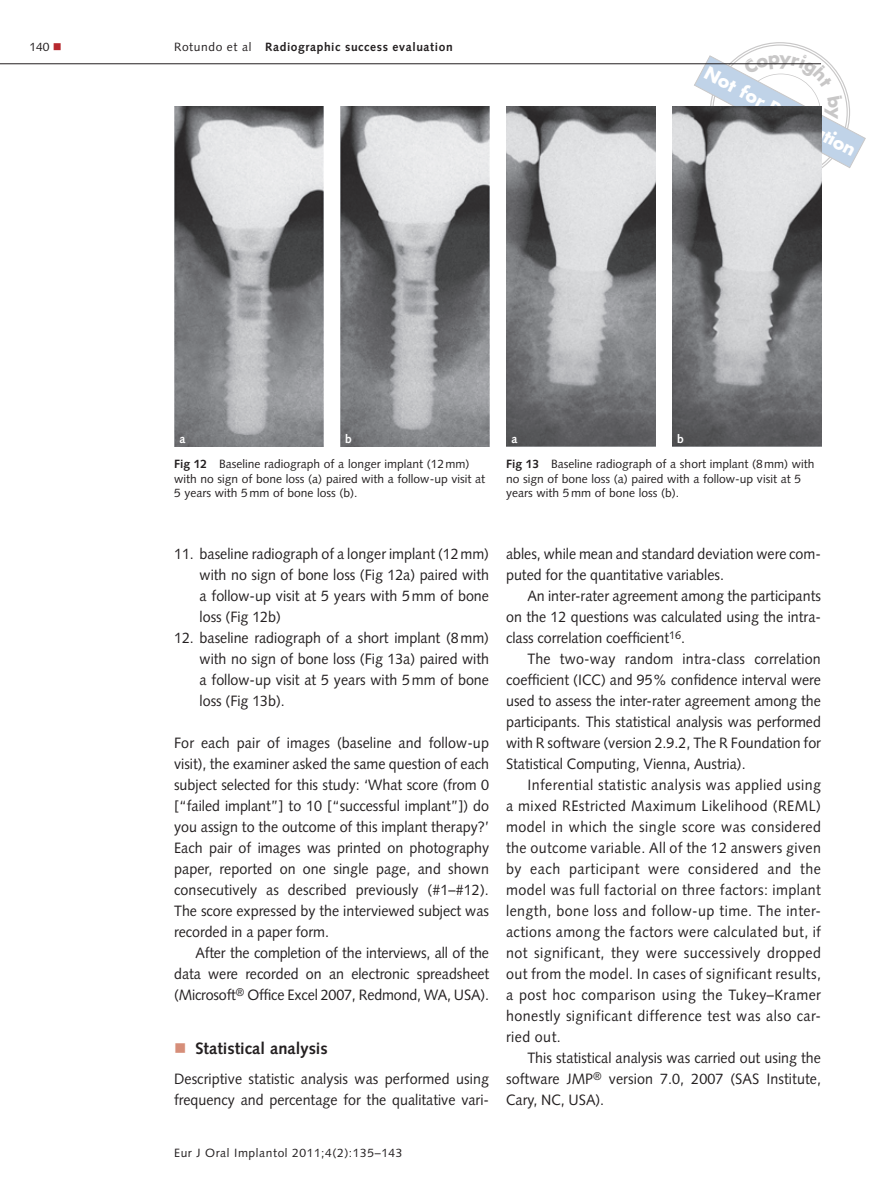
<style>
.page{position:relative;width:893px;height:1190px;background:#fff}
.page>*{position:absolute;margin:0;border:0;box-sizing:border-box;transform-origin:0 0}
.t1{font:700 19.8px "Futura T";color:#fff}
.t2{font:700 16.5px "Syntax LT Std";color:#231f20}
.t3{font:15px/21px "Syntax LT Std";color:#231f20;text-align:justify;scale:.95 1}
.t4{font:12px/14.4px "Syntax LT Std";color:#231f20}
.t5{font:700 12px "Syntax LT Std";letter-spacing:.05em;color:#231f20}
.t6{font:12px "Syntax LT Std";letter-spacing:.05em;color:#231f20}
.t7{font:700 12px "Syntax LT Std";color:#fff}
.s1{font-weight:400}
.s2{font-weight:700}
</style>
<div class="page">
<hr style="left:0;top:63px;width:820px;height:1px;background:#231f20">
<img style="left:174px;top:106px;width:149px;height:340px">
<img style="left:340px;top:106px;width:149px;height:340px">
<img style="left:506px;top:106px;width:148px;height:340px">
<img style="left:672px;top:106px;width:148px;height:340px">
<svg style="left:693px;top:42px;width:172px;height:141px"></svg>
<p class="t4" style="left:29px;top:40px;width:22px">140</p>
<p class="t5" style="left:174px;top:40px;width:280px"><span class="s1">Rotundo et al</span> Radiographic success evaluation</p>
<h1 class="t1" style="left:710px;top:61px;width:171px;rotate:28deg">Not for Publication</h1>
<p class="t7" style="left:179px;top:431px;width:7px">a</p>
<p class="t7" style="left:345px;top:431px;width:8px">b</p>
<p class="t7" style="left:511px;top:431px;width:7px">a</p>
<p class="t7" style="left:677px;top:431px;width:8px">b</p>
<p class="t4" style="left:174px;top:457px;width:312px"><span class="s2">Fig 12</span> Baseline radiograph of a longer implant (12 mm) with no sign of bone loss (a) paired with a follow-up visit at<br>5 years with 5 mm of bone loss (b).</p>
<p class="t4" style="left:506px;top:457px;width:310px"><span class="s2">Fig 13</span> Baseline radiograph of a short implant (8 mm) with no sign of bone loss (a) paired with a follow-up visit at 5 years with 5 mm of bone loss (b).</p>
<p class="t3" style="left:199px;top:543px;width:306px;text-indent:-26px">11. baseline radiograph of a longer implant (12 mm) with no sign of bone loss (Fig 12a) paired with a follow-up visit at 5 years with 5 mm of bone loss (Fig 12b)</p>
<p class="t3" style="left:199px;top:627px;width:306px;text-indent:-26px">12. baseline radiograph of a short implant (8 mm) with no sign of bone loss (Fig 13a) paired with a follow-up visit at 5 years with 5 mm of bone loss (Fig 13b).</p>
<p class="t3" style="left:174px;top:732px;width:333px">For each pair of images (baseline and follow-up visit), the examiner asked the same question of each subject selected for this study: ‘What score (from 0 [“failed implant”] to 10 [“successful implant”]) do you assign to the outcome of this implant therapy?’ Each pair of images was printed on photography paper, reported on one single page, and shown consecutively as described previously (#1–#12).<br>The score expressed by the interviewed subject was recorded in a paper form.</p>
<p class="t3" style="left:174px;top:942px;width:333px;text-indent:21px">After the completion of the interviews, all of the data were recorded on an electronic spreadsheet (Microsoft<sup>®</sup> Office Excel 2007, Redmond, WA, USA).</p>
<p class="t2" style="left:195px;top:1038px;width:134px">Statistical analysis</p>
<p class="t3" style="left:174px;top:1068px;width:333px">Descriptive statistic analysis was performed using frequency and percentage for the qualitative vari-</p>
<p class="t6" style="left:174px;top:1145px;width:230px">Eur J Oral Implantol 2011;4(2):135–143</p>
<p class="t3" style="left:506px;top:543px;width:333px">ables, while mean and standard deviation were com&shy;puted for the quantitative variables.</p>
<p class="t3" style="left:506px;top:585px;width:333px;text-indent:21px">An inter-rater agreement among the participants on the 12 questions was calculated using the intra&shy;class correlation coefficient<sup>16</sup>.</p>
<p class="t3" style="left:506px;top:648px;width:333px;text-indent:21px">The two-way random intra-class correlation coefficient (ICC) and 95% confidence interval were used to assess the inter-rater agreement among the participants. This statistical analysis was performed with R software (version 2.9.2, The R Foundation for Statistical Computing, Vienna, Austria).</p>
<p class="t3" style="left:506px;top:774px;width:333px;text-indent:21px">Inferential statistic analysis was applied using a mixed REstricted Maximum Likelihood (REML) model in which the single score was considered the outcome variable. All of the 12 answers given by each participant were considered and the model was full factorial on three factors: implant length, bone loss and follow-up time. The inter&shy;actions among the factors were calculated but, if not significant, they were successively dropped out from the model. In cases of significant results, a post hoc comparison using the Tukey–Kramer honestly significant difference test was also car&shy;ried out.</p>
<p class="t3" style="left:506px;top:1047px;width:333px;text-indent:21px">This statistical analysis was carried out using the software JMP<sup>®</sup> version 7.0, 2007 (SAS Institute, Cary, NC, USA).</p>
</div>
